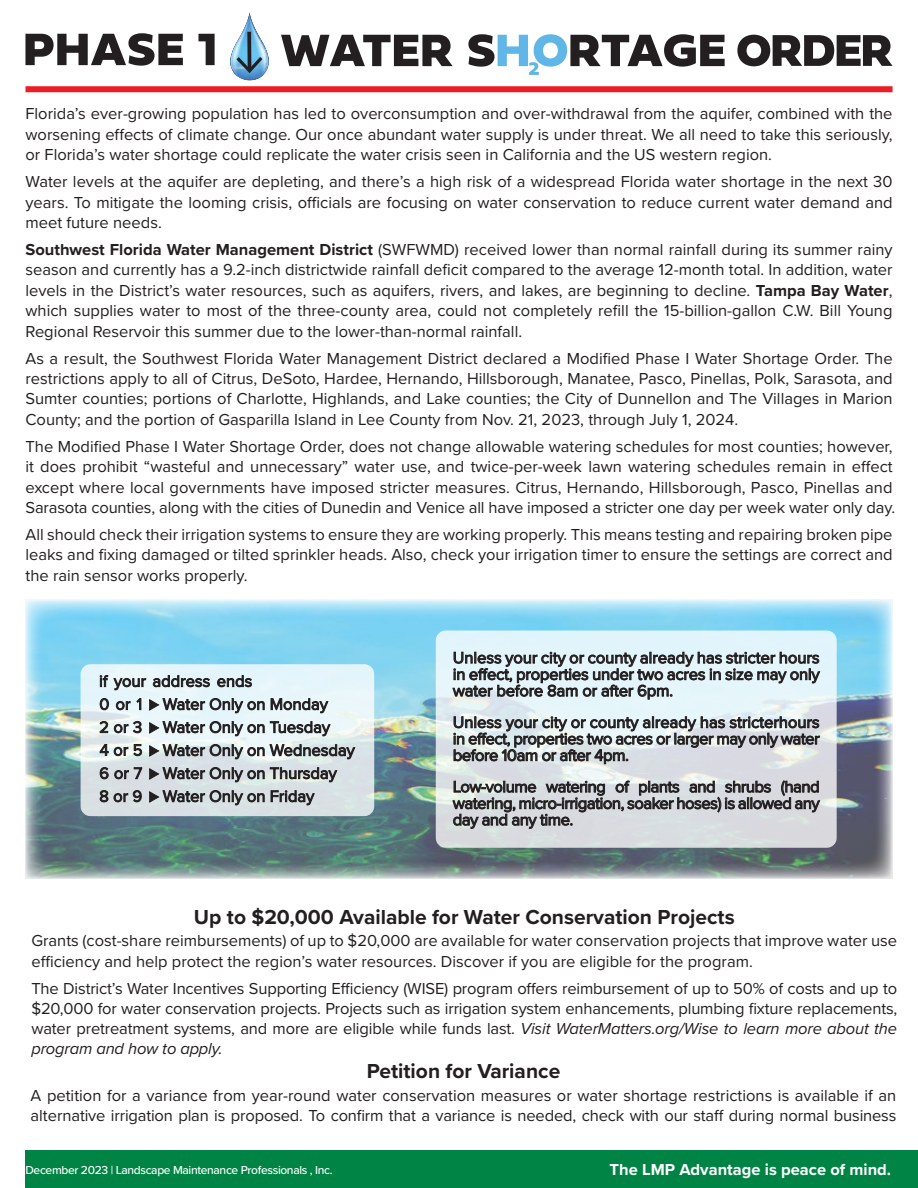
<style>
.page{position:relative;width:918px;height:1188px;background:#fff}
.page>*{position:absolute;margin:0;border:0;box-sizing:border-box;transform-origin:0 0}
.t1{font:700 21px "Proxima Nova";color:#231f20}
.t2{font:16.5px/20.4px "Proxima Nova";color:#231f20;text-align:justify}
.t3{font:700 16.5px "Proxima Nova";color:#fff}
.t4{font:500 12px "Proxima Nova";letter-spacing:-.03em;color:#fff}
.s1{font-weight:700}
.s2{font-style:italic}
</style>
<div class="page">
<img style="left:25px;top:600px;width:867px;height:279px">
<div style="left:26px;top:1150px;width:892px;height:38px;background:#008445"></div>
<div style="left:26px;top:86px;width:867px;height:6px;background:#ed1d24"></div>
<svg style="left:25px;top:33px;width:158px;height:33px"></svg>
<svg style="left:198px;top:34px;width:17px;height:31px"></svg>
<svg style="left:281px;top:35px;width:172px;height:31px"></svg>
<svg style="left:737px;top:35px;width:156px;height:31px"></svg>
<svg style="left:468px;top:34px;width:257px;height:41px"></svg>
<div style="left:221px;top:65px;width:40px;height:5px;background:#fafafa;border-radius:50%"></div>
<svg style="left:81px;top:664px;width:293px;height:152px;background:#e0ecef"></svg>
<svg style="left:100px;top:790px;width:8px;height:12px"></svg>
<svg style="left:114px;top:790px;width:28px;height:12px"></svg>
<svg style="left:149px;top:790px;width:116px;height:15px;background:#979b9e"></svg>
<svg style="left:271px;top:790px;width:44px;height:15px"></svg>
<svg style="left:149px;top:698px;width:116px;height:15px;background:#a0a9ac"></svg>
<svg style="left:271px;top:698px;width:57px;height:15px"></svg>
<svg style="left:100px;top:698px;width:9px;height:12px"></svg>
<svg style="left:116px;top:701px;width:14px;height:9px"></svg>
<svg style="left:136px;top:698px;width:5px;height:12px"></svg>
<svg style="left:149px;top:721px;width:182px;height:15px;background:#a3a9ac"></svg>
<svg style="left:100px;top:721px;width:8px;height:12px"></svg>
<svg style="left:114px;top:721px;width:28px;height:12px"></svg>
<svg style="left:149px;top:744px;width:206px;height:15px;background:#9a9fa1"></svg>
<svg style="left:100px;top:744px;width:42px;height:12px"></svg>
<svg style="left:149px;top:767px;width:188px;height:15px;background:#999d9f"></svg>
<svg style="left:100px;top:767px;width:42px;height:12px"></svg>
<svg style="left:100px;top:675px;width:46px;height:15px"></svg>
<svg style="left:153px;top:675px;width:57px;height:12px"></svg>
<svg style="left:217px;top:675px;width:35px;height:12px"></svg>
<svg style="left:436px;top:631px;width:401px;height:217px;background:#dee8ec"></svg>
<svg style="left:452px;top:652px;width:368px;height:48px;background:#b3bec2"></svg>
<svg style="left:454px;top:716px;width:366px;height:48px;background:#aeb3b5"></svg>
<svg style="left:452px;top:780px;width:368px;height:49px;background:#adafb2"></svg>
<svg style="left:230px;top:12px;width:39px;height:68px"></svg>
<p class="t2" style="left:25px;top:103px;width:869px">Florida’s ever-growing population has led to overconsumption and over-withdrawal from the aquifer, combined with the worsening effects of climate change. Our once abundant water supply is under threat. We all need to take this seriously, or Florida’s water shortage could replicate the water crisis seen in California and the US western region.</p>
<p class="t2" style="left:25px;top:171px;width:869px">Water levels at the aquifer are depleting, and there’s a high risk of a widespread Florida water shortage in the next 30 years. To mitigate the looming crisis, officials are focusing on water conservation to reduce current water demand and meet future needs.</p>
<p class="t2" style="left:25px;top:239px;width:869px"><span class="s1">Southwest Florida Water Management District</span> (SWFWMD) received lower than normal rainfall during its summer rainy season and currently has a 9.2-inch districtwide rainfall deficit compared to the average 12-month total. In addition, water levels in the District’s water resources, such as aquifers, rivers, and lakes, are beginning to decline. <span class="s1">Tampa Bay Water</span>, which supplies water to most of the three-county area, could not completely refill the 15-billion-gallon C.W. Bill Young Regional Reservoir this summer due to the lower-than-normal rainfall.</p>
<p class="t2" style="left:25px;top:347px;width:869px">As a result, the Southwest Florida Water Management District declared a Modified Phase I Water Shortage Order. The restrictions apply to all of Citrus, DeSoto, Hardee, Hernando, Hillsborough, Manatee, Pasco, Pinellas, Polk, Sarasota, and Sumter counties; portions of Charlotte, Highlands, and Lake counties; the City of Dunnellon and The Villages in Marion County; and the portion of Gasparilla Island in Lee County from Nov. 21, 2023, through July 1, 2024.</p>
<p class="t2" style="left:25px;top:435px;width:871px;text-align:left">The Modified Phase I Water Shortage Order, does not change allowable watering schedules for most counties; however, it does prohibit “wasteful and unnecessary” water use, and twice-per-week lawn watering schedules remain in effect except where local governments have imposed stricter measures. Citrus, Hernando, Hillsborough, Pasco, Pinellas and Sarasota counties, along with the cities of Dunedin and Venice all have imposed a stricter one day per week water only day.</p>
<p class="t2" style="left:25px;top:523px;width:869px">All should check their irrigation systems to ensure they are working properly. This means testing and repairing broken pipe leaks and fixing damaged or tilted sprinkler heads. Also, check your irrigation timer to ensure the settings are correct and the rain sensor works properly.</p>
<p class="t2" style="left:453px;top:649px;width:368px;line-height:16.5px">Unless your city or county already has stricter hours in effect, properties under two acres in size may only water before 8am or after 6pm.</p>
<p class="t2" style="left:453px;top:713px;width:368px;line-height:16.5px">Unless your city or county already has stricterhours in effect, properties two acres or larger may only water before 10am or after 4pm.</p>
<p class="t2" style="left:453px;top:778px;width:368px;line-height:16.5px">Low-volume watering of plants and shrubs (hand watering, micro-irrigation, soaker hoses) is allowed any day and any time.</p>
<p class="t1" style="left:194px;top:901px;width:542px">Up to $20,000 Available for Water Conservation Projects</p>
<p class="t2" style="left:31px;top:930px;width:867px">Grants (cost-share reimbursements) of up to $20,000 are available for water conservation projects that improve water use efficiency and help protect the region’s water resources. Discover if you are eligible for the program.</p>
<p class="t2" style="left:31px;top:977px;width:867px">The District’s Water Incentives Supporting Efficiency (WISE) program offers reimbursement of up to 50% of costs and up to $20,000 for water conservation projects. Projects such as irrigation system enhancements, plumbing fixture replacements, water pretreatment systems, and more are eligible while funds last. <span class="s2">Visit WaterMatters.org/Wise to learn more about the program and how to apply.</span></p>
<p class="t1" style="left:367px;top:1055px;width:195px">Petition for Variance</p>
<p class="t2" style="left:31px;top:1084px;width:867px">A petition for a variance from year-round water conservation measures or water shortage restrictions is available if an alternative irrigation plan is proposed. To confirm that a variance is needed, check with our staff during normal business</p>
<p class="t4" style="left:26px;top:1162px;width:309px">December 2023 | Landscape Maintenance Professionals , Inc.</p>
<p class="t3" style="left:610px;top:1157px;width:283px">The LMP Advantage is peace of mind.</p>
</div>
